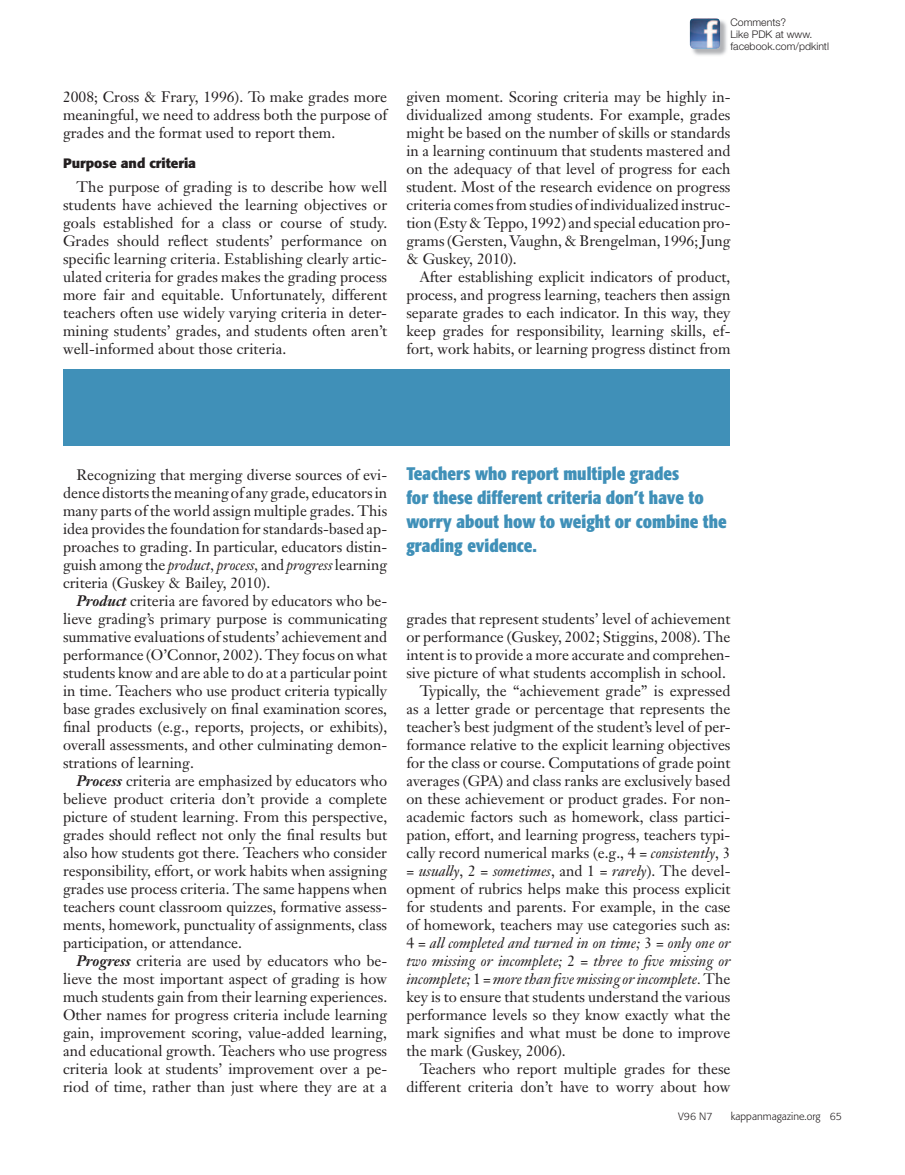
<style>
.page{position:relative;width:905px;height:1175px;background:#fff}
.page>*{position:absolute;margin:0;border:0;box-sizing:border-box;transform-origin:0 0}
.t1{font:700 condensed 18px/24px "Formata";color:#4090b8}
.t2{font:15px/18px "Janson Text";color:#231f20;text-align:justify}
.t3{font:italic 15px "Janson Text";color:#231f20}
.t4{font:700 13.5px "Formata";color:#231f20}
.t5{font:300 10.5px/12px "Helvetica Neue";color:#231f20}
.t6{font:300 10.5px "Formata";color:#231f20}
.s1{font-style:italic}
.s2{font-weight:700;font-style:italic}
.s3{font-style:normal}
</style>
<div class="page">
<img style="left:692px;top:20px;width:35px;height:36px">
<img style="left:689px;top:18px;width:31px;height:31px">
<div style="left:63px;top:369px;width:666px;height:77px;background:#4090b8"></div>
<p class="t2" style="left:63px;top:87px;width:325px">2008; Cross &amp; Frary, 1996). To make grades more meaningful, we need to address both the purpose of grades and the format used to report them.</p>
<p class="t4" style="left:63px;top:155px;width:135px">Purpose and criteria</p>
<p class="t2" style="left:63px;top:177px;width:326px;text-indent:14px">The purpose of grading is to describe how well students have achieved the learning objectives or goals established for a class or course of study.<br>Grades should reflect students’ performance on specific learning criteria. Establishing clearly artic&shy;ulated criteria for grades makes the grading process more fair and equitable. Unfortunately, different teachers often use widely varying criteria in deter&shy;mining students’ grades, and students often aren’t well-informed about those criteria.</p>
<p class="t5" style="left:730px;top:16px;width:100px">Comments?<br>Like PDK at www. facebook.com/pdkintl</p>
<p class="t2" style="left:406px;top:87px;width:326px">given moment. Scoring criteria may be highly in&shy;dividualized among students. For example, grades might be based on the number of skills or standards in a learning continuum that students mastered and on the adequacy of that level of progress for each student. Most of the research evidence on progress criteria comes from studies of individualized instruc&shy;tion (Esty &amp; Teppo, 1992) and special education pro&shy;grams (Gersten, Vaughn, &amp; Brengelman, 1996; Jung &amp; Guskey, 2010).</p>
<p class="t2" style="left:406px;top:267px;width:326px;text-indent:14px">After establishing explicit indicators of product, process, and progress learning, teachers then assign separate grades to each indicator. In this way, they keep grades for responsibility, learning skills, ef&shy;fort, work habits, or learning progress distinct from</p>
<p class="t2" style="left:63px;top:465px;width:326px;text-indent:14px">Recognizing that merging diverse sources of evi&shy;dence distorts the meaning of any grade, educators in many parts of the world assign multiple grades. This idea provides the foundation for standards-based ap&shy;proaches to grading. In particular, educators distin&shy;guish among the <span class="s1">product, process,</span> and <span class="s1">progress</span> learning criteria (Guskey &amp; Bailey, 2010).</p>
<p class="t2" style="left:63px;top:591px;width:326px;text-indent:14px"><span class="s2">Product</span> criteria are favored by educators who be&shy;lieve grading’s primary purpose is communicating summative evaluations of students’ achievement and performance (O’Connor, 2002). They focus on what students know and are able to do at a particular point in time. Teachers who use product criteria typically base grades exclusively on final examination scores, final products (e.g., reports, projects, or exhibits), overall assessments, and other culminating demon&shy;strations of learning.</p>
<p class="t2" style="left:63px;top:771px;width:326px;text-indent:14px"><span class="s2">Process</span> criteria are emphasized by educators who believe product criteria don’t provide a complete picture of student learning. From this perspective, grades should reflect not only the final results but also how students got there. Teachers who consider responsibility, effort, or work habits when assigning grades use process criteria. The same happens when teachers count classroom quizzes, formative assess&shy;ments, homework, punctuality of assignments, class participation, or attendance.</p>
<p class="t2" style="left:63px;top:951px;width:326px;text-indent:14px"><span class="s2">Progress</span> criteria are used by educators who be&shy;lieve the most important aspect of grading is how much students gain from their learning experiences.<br>Other names for progress criteria include learning gain, improvement scoring, value-added learning, and educational growth. Teachers who use progress criteria look at students’ improvement over a pe&shy;riod of time, rather than just where they are at a</p>
<p class="t1" style="left:406px;top:462px;width:322px">Teachers who report multiple grades<br>for these different criteria don’t have to worry about how to weight or combine the grading evidence.</p>
<p class="t2" style="left:406px;top:609px;width:325px">grades that represent students’ level of achievement</p>
<p class="t2" style="left:406px;top:627px;width:325px">or performance (Guskey, 2002; Stiggins, 2008). The</p>
<p class="t2" style="left:406px;top:645px;width:325px">intent is to provide a more accurate and comprehen-</p>
<p class="t2" style="left:406px;top:663px;width:321px">sive picture of what students accomplish in school.</p>
<p class="t2" style="left:420px;top:681px;width:312px">Typically, the “achievement grade” is expressed</p>
<p class="t2" style="left:406px;top:699px;width:325px">as a letter grade or percentage that represents the</p>
<p class="t2" style="left:406px;top:717px;width:325px">teacher’s best judgment of the student’s level of per-</p>
<p class="t2" style="left:406px;top:735px;width:326px">formance relative to the explicit learning objectives</p>
<p class="t2" style="left:406px;top:753px;width:326px">for the class or course. Computations of grade point</p>
<p class="t2" style="left:406px;top:771px;width:326px">averages (GPA) and class ranks are exclusively based</p>
<p class="t2" style="left:406px;top:789px;width:326px">on these achievement or product grades. For non-</p>
<p class="t2" style="left:406px;top:807px;width:325px">academic factors such as homework, class partici-</p>
<p class="t2" style="left:406px;top:825px;width:325px">pation, effort, and learning progress, teachers typi-</p>
<p class="t2" style="left:406px;top:843px;width:326px">cally record numerical marks (e.g., 4 = <span class="s1">consistently</span>, 3</p>
<p class="t3" style="left:406px;top:861px;width:325px"><span class="s3">=</span> usually<span class="s3">, 2 =</span> sometimes<span class="s3">, and 1 =</span> rarely<span class="s3">). The devel-</span></p>
<p class="t2" style="left:406px;top:879px;width:326px">opment of rubrics helps make this process explicit</p>
<p class="t2" style="left:406px;top:897px;width:326px">for students and parents. For example, in the case</p>
<p class="t2" style="left:406px;top:915px;width:326px">of homework, teachers may use categories such as:</p>
<p class="t3" style="left:406px;top:933px;width:326px"><span class="s3">4 =</span> all completed and turned in on time; <span class="s3">3 =</span> only one or</p>
<p class="t3" style="left:406px;top:951px;width:325px">two missing or incomplete; <span class="s3">2 =</span> three to five missing or</p>
<p class="t3" style="left:406px;top:969px;width:325px">incomplete; <span class="s3">1 =</span> more than five missing or incomplete. <span class="s3">The</span></p>
<p class="t2" style="left:406px;top:987px;width:325px">key is to ensure that students understand the various</p>
<p class="t2" style="left:406px;top:1005px;width:326px">performance levels so they know exactly what the</p>
<p class="t2" style="left:406px;top:1023px;width:325px">mark signifies and what must be done to improve</p>
<p class="t2" style="left:406px;top:1041px;width:161px">the mark (Guskey, 2006).</p>
<p class="t2" style="left:420px;top:1059px;width:312px">Teachers who report multiple grades for these</p>
<p class="t2" style="left:406px;top:1077px;width:326px">different criteria don’t have to worry about how</p>
<p class="t6" style="left:678px;top:1110px;width:36px">V96 N7</p>
<p class="t6" style="left:731px;top:1110px;width:112px">kappanmagazine.org 65</p>
</div>
